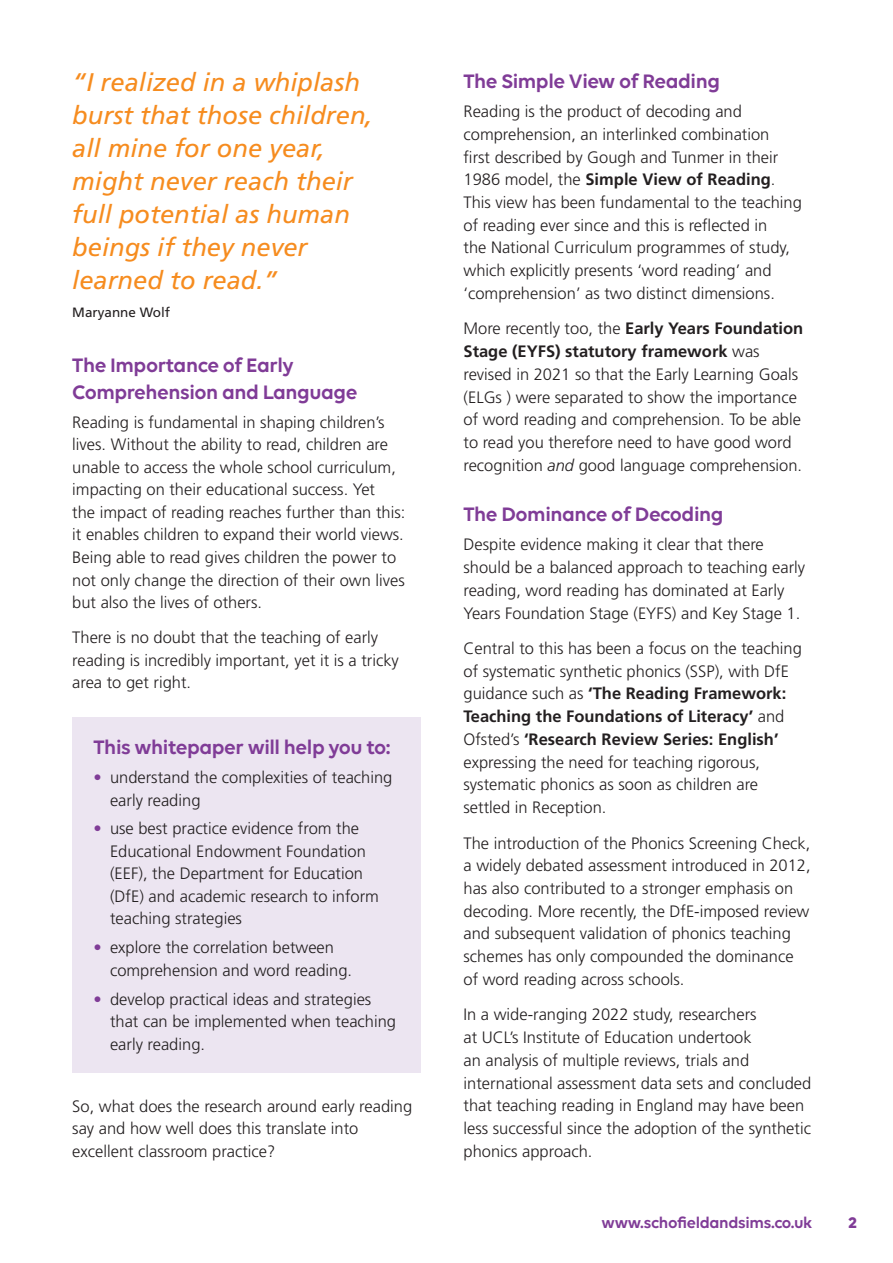
<style>
.page{position:relative;width:893px;height:1263px;background:#fff}
.page>*{position:absolute;margin:0;border:0;box-sizing:border-box;transform-origin:0 0}
.t1{font:italic 25.5px/33px "Frutiger LT Std";color:#f68c1f}
.A_Head{font:600 21px/27px "Volte";letter-spacing:-.02em;color:#803c97}
.Main_Text{font:300 16.5px/22.6px "Frutiger LT Std";color:#231f20}
.t2{font:600 16.5px "Volte";letter-spacing:-.02em;color:#803c97}
.t3{font:700 16.5px "Volte";color:#803c97}
.Source{font:13.5px "Frutiger LT Std";color:#231f20}
.s1{color:#803c97}
.s2{font-weight:700}
.s3{font-style:italic}
</style>
<div class="page">
<div style="left:72px;top:717px;width:349px;height:355px;background:#ece5f1"></div>
<p class="t1" style="left:72px;top:66px;width:302px">“I realized in a whiplash burst that those children, all mine for one year, might never reach their full potential as human beings if they never learned to read.”</p>
<p class="Source" style="left:72px;top:305px;width:99px">Maryanne Wolf</p>
<p class="A_Head" style="left:72px;top:351px;width:287px">The Importance of Early<br>Comprehension and Language</p>
<p class="Main_Text" style="left:72px;top:411px;width:335px">Reading is fundamental in shaping children’s lives. Without the ability to read, children are unable to access the whole school curriculum, impacting on their educational success. Yet<br>the impact of reading reaches further than this: it enables children to expand their world views.<br>Being able to read gives children the power to not only change the direction of their own lives but also the lives of others.</p>
<p class="Main_Text" style="left:72px;top:626px;width:328px">There is no doubt that the teaching of early reading is incredibly important, yet it is a tricky area to get right.</p>
<p class="A_Head" style="left:94px;top:733px;width:299px">This whitepaper will help you to:</p>
<p class="Main_Text" style="left:110px;top:766px;width:284px;text-indent:-16px"><span class="s1">•</span> understand the complexities of teaching early reading</p>
<p class="Main_Text" style="left:110px;top:818px;width:270px;text-indent:-16px"><span class="s1">•</span> use best practice evidence from the Educational Endowment Foundation (EEF), the Department for Education (DfE) and academic research to inform teaching strategies</p>
<p class="Main_Text" style="left:110px;top:937px;width:244px;text-indent:-16px"><span class="s1">•</span> explore the correlation between comprehension and word reading.</p>
<p class="Main_Text" style="left:110px;top:988px;width:288px;text-indent:-16px"><span class="s1">•</span> develop practical ideas and strategies that can be implemented when teaching early reading.</p>
<p class="Main_Text" style="left:72px;top:1095px;width:341px">So, what does the research around early reading say and how well does this translate into excellent classroom practice?</p>
<p class="A_Head" style="left:463px;top:67px;width:258px">The Simple View of Reading</p>
<p class="Main_Text" style="left:463px;top:100px;width:340px">Reading is the product of decoding and comprehension, an interlinked combination<br>first described by Gough and Tunmer in their 1986 model, the <span class="s2">Simple View of Reading</span>.<br>This view has been fundamental to the teaching of reading ever since and this is reflected in<br>the National Curriculum programmes of study, which explicitly presents ‘word reading’ and ‘comprehension’ as two distinct dimensions.</p>
<p class="Main_Text" style="left:463px;top:318px;width:341px">More recently too, the <span class="s2">Early Years Foundation Stage (EYFS) statutory framework</span> was revised in 2021 so that the Early Learning Goals (ELGs ) were separated to show the importance of word reading and comprehension. To be able to read you therefore need to have good word recognition <span class="s3">and</span> good language comprehension.</p>
<p class="A_Head" style="left:463px;top:500px;width:262px">The Dominance of Decoding</p>
<p class="Main_Text" style="left:463px;top:534px;width:343px">Despite evidence making it clear that there should be a balanced approach to teaching early reading, word reading has dominated at Early Years Foundation Stage (EYFS) and Key Stage 1.</p>
<p class="Main_Text" style="left:463px;top:637px;width:340px">Central to this has been a focus on the teaching of systematic synthetic phonics (SSP), with DfE guidance such as <span class="s2">‘The Reading Framework:<br>Teaching the Foundations of Literacy’</span> and Ofsted’s <span class="s2">‘Research Review Series: English’ </span>expressing the need for teaching rigorous, systematic phonics as soon as children are settled in Reception.</p>
<p class="Main_Text" style="left:463px;top:832px;width:349px">The introduction of the Phonics Screening Check, a widely debated assessment introduced in 2012, has also contributed to a stronger emphasis on decoding. More recently, the DfE-imposed review and subsequent validation of phonics teaching schemes has only compounded the dominance of word reading across schools.</p>
<p class="Main_Text" style="left:463px;top:1003px;width:349px">In a wide-ranging 2022 study, researchers<br>at UCL’s Institute of Education undertook<br>an analysis of multiple reviews, trials and international assessment data sets and concluded that teaching reading in England may have been less successful since the adoption of the synthetic phonics approach.</p>
<p class="t2" style="left:602px;top:1213px;width:212px">www.schofieldandsims.co.uk</p>
<p class="t3" style="left:848px;top:1212px;width:10px">2</p>
</div>
